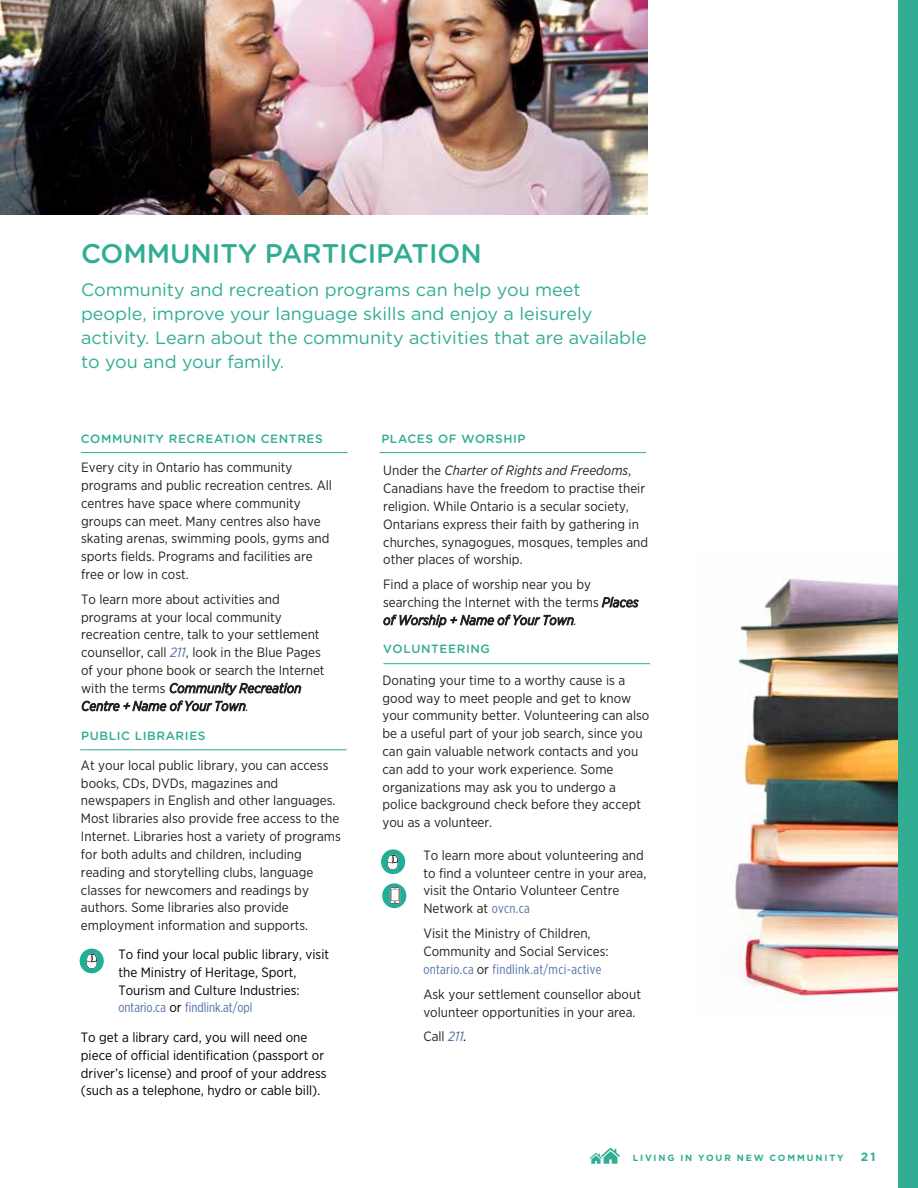
<style>
.page{position:relative;width:918px;height:1188px;background:#fff}
.page>*{position:absolute;margin:0;border:0;box-sizing:border-box;transform-origin:0 0}
.t1{font:500 27px "Gotham Rounded";color:#31ad93}
.t2{font:18px/24px "Gotham Rounded";color:#31ad93}
.t3{font:13.5px/17.9px "Gotham Narrow";color:#20231e}
.t4{font:13.5px/17.9px "Gotham Narrow";color:#000}
.t5{font:13.5px "Gotham X Narrow";letter-spacing:.025em;color:#5471a9}
.t6{font:13.5px "Gotham X Narrow";color:#5371a9}
.t7{font:500 12px "Gotham Rounded";letter-spacing:.05em;color:#31ad94}
.t8{font:700 12px "Gotham";color:#31ad93}
.t9{font:700 9px "Gotham";letter-spacing:.21em;color:#31ad93}
.s1{font-style:italic;color:#5471a9}
.s2{font-style:italic}
.s3{font-family:"Gotham Narrow";color:#000}
.s4{font-family:"Gotham X Narrow";color:#5471a9}
.s5{font-family:"Gotham Narrow";color:#20231e}
.s6{font-style:italic;color:#000}
</style>
<div class="page">
<div style="left:898px;top:0;width:20px;height:1188px;background:#31ad93"></div>
<img style="left:0;top:0;width:648px;height:214px">
<img style="left:730px;top:579px;width:167px;height:424px">
<svg style="left:590px;top:1148px;width:30px;height:16px"></svg>
<hr style="left:81px;top:452px;width:267px;height:1px;background:#31ad94">
<hr style="left:80px;top:750px;width:267px;height:1px;background:#31ad94">
<hr style="left:380px;top:452px;width:266px;height:1px;background:#31ad94">
<hr style="left:383px;top:663px;width:267px;height:1px;background:#31ad94">
<div style="left:382px;top:883px;width:24px;height:25px;background:#20ae94;border-radius:50%"></div>
<img style="left:382px;top:887px;width:25px;height:18px">
<div style="left:80px;top:949px;width:24px;height:24px;background:#20ae94;border-radius:50%"></div>
<img style="left:82px;top:948px;width:20px;height:20px">
<div style="left:381px;top:849px;width:24px;height:25px;background:#20ae94;border-radius:50%"></div>
<img style="left:384px;top:849px;width:20px;height:20px">
<h1 class="t1" style="left:81px;top:234px;width:402px">COMMUNITY PARTICIPATION</h1>
<h2 class="t2" style="left:81px;top:277px;width:567px">Community and recreation programs can help you meet people, improve your language skills and enjoy a leisurely activity. Learn about the community activities that are available to you and your family.</h2>
<p class="t7" style="left:81px;top:431px;width:243px">COMMUNITY RECREATION CENTRES</p>
<p class="t3" style="left:81px;top:458px;width:252px">Every city in Ontario has community programs and public recreation centres. All centres have space where community groups can meet. Many centres also have skating arenas, swimming pools, gyms and sports fields. Programs and facilities are free or low in cost.</p>
<p class="t3" style="left:81px;top:590px;width:245px">To learn more about activities and programs at your local community recreation centre, talk to your settlement counsellor, call <span class="s1">211</span>, look in the Blue Pages of your phone book or search the Internet with the terms <span class="s2">Community Recreation Centre + Name of Your Town.</span></p>
<p class="t7" style="left:81px;top:727px;width:126px">PUBLIC LIBRARIES</p>
<p class="t3" style="left:81px;top:756px;width:261px">At your local public library, you can access books, CDs, DVDs, magazines and newspapers in English and other languages.<br>Most libraries also provide free access to the Internet. Libraries host a variety of programs for both adults and children, including reading and storytelling clubs, language classes for newcomers and readings by authors. Some libraries also provide employment information and supports.</p>
<p class="t4" style="left:118px;top:945px;width:212px">To find your local public library, visit the Ministry of Heritage, Sport,<br>Tourism and Culture Industries:</p>
<p class="t6" style="left:118px;top:999px;width:136px">ontario.ca <span class="s3">or</span> findlink.at/opl</p>
<p class="t7" style="left:381px;top:431px;width:146px">PLACES OF WORSHIP</p>
<p class="t3" style="left:383px;top:461px;width:266px">Under the <span class="s2">Charter of Rights and Freedoms</span>, Canadians have the freedom to practise their religion. While Ontario is a secular society, Ontarians express their faith by gathering in churches, synagogues, mosques, temples and other places of worship.</p>
<p class="t3" style="left:383px;top:575px;width:257px">Find a place of worship near you by searching the Internet with the terms <span class="s2">Places of Worship + Name of Your Town.</span></p>
<p class="t7" style="left:383px;top:640px;width:108px">VOLUNTEERING</p>
<p class="t3" style="left:383px;top:671px;width:268px">Donating your time to a worthy cause is a good way to meet people and get to know your community better. Volunteering can also be a useful part of your job search, since you can gain valuable network contacts and you can add to your work experience. Some organizations may ask you to undergo a police background check before they accept you as a volunteer.</p>
<p class="t3" style="left:423px;top:846px;width:225px">To learn more about volunteering and to find a volunteer centre in your area, visit the Ontario Volunteer Centre<br>Network at <span class="s4">ovcn.ca</span></p>
<p class="t3" style="left:423px;top:924px;width:187px">Visit the Ministry of Children,<br>Community and Social Services:</p>
<p class="t5" style="left:423px;top:961px;width:180px">ontario.ca <span class="s5">or</span> findlink.at/mci-active</p>
<p class="t3" style="left:423px;top:985px;width:219px">Ask your settlement counsellor about volunteer opportunities in your area.</p>
<p class="t4" style="left:81px;top:1028px;width:228px">To get a library card, you will need one</p>
<p class="t3" style="left:423px;top:1027px;width:45px">Call <span class="s1">211</span><span class="s6">.</span></p>
<p class="t4" style="left:81px;top:1046px;width:247px">piece of official identification (passport or driver’s license) and proof of your address (such as a telephone, hydro or cable bill).</p>
<p class="t9" style="left:633px;top:1152px;width:212px">LIVING IN YOUR NEW COMMUNITY</p>
<p class="t8" style="left:861px;top:1149px;width:16px">21</p>
</div>
